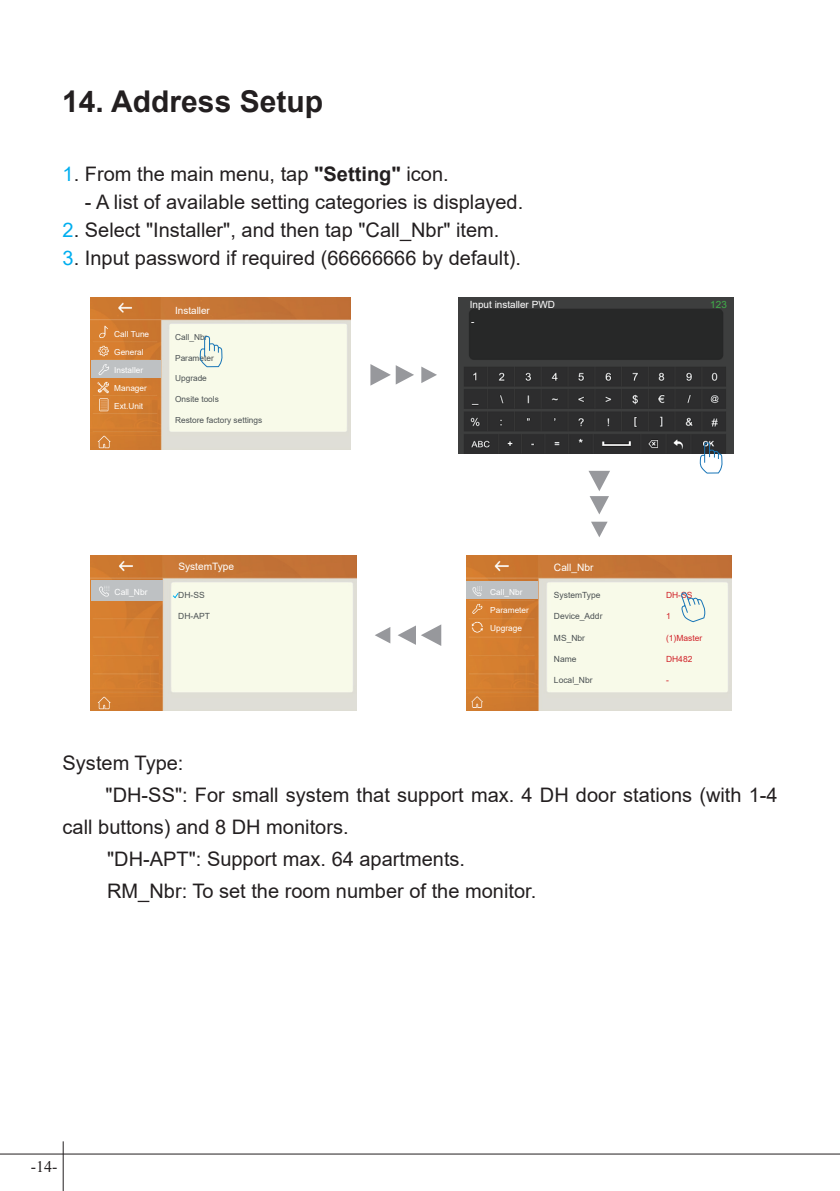
<style>
.page{position:relative;width:840px;height:1191px;background:#fff}
.page>*{position:absolute;margin:0;border:0;box-sizing:border-box;transform-origin:0 0}
.t1{font:700 30px "Arial";color:#231f20}
.t2{font:20px "Arial";color:#231f20}
.t3{font:16px "Times New Roman";color:#231f20}
.t4{font:10.2px "Arial";color:#fff}
.t5{font:10px/17.2px "Arial";color:#fff}
.t6{font:10px "Arial";color:#40ae49}
.t7{font:8.4px "Arial";color:#4b5153}
.t8{font:8.4px "Arial";color:#d1232a}
.t9{font:8.4px "Arial";color:#fff}
.t10{font:8.2px/18px "Arial";color:#fff}
.t11{font:8.2px "Arial";color:#4b5153}
.s1{color:#00aeef}
.s2{font-weight:700}
</style>
<div class="page">
<hr style="left:0;top:1153px;width:839px;height:1px;background:#231f20">
<hr style="left:63px;top:1141px;width:1px;height:50px;background:#231f20">
<img style="left:91px;top:298px;width:259px;height:152px">
<img style="left:93px;top:321px;width:21px;height:38px">
<img style="left:93px;top:432px;width:20px;height:18px">
<img style="left:93px;top:395px;width:21px;height:20px">
<div style="left:91px;top:360px;width:70px;height:17px;background:#bec1c3"></div>
<img style="left:93px;top:359px;width:21px;height:20px">
<img style="left:466px;top:555px;width:265px;height:156px">
<img style="left:91px;top:555px;width:265px;height:156px">
<img style="left:467px;top:598px;width:19px;height:39px">
<div style="left:466px;top:581px;width:72px;height:17px;background:#bec1c3"></div>
<div style="left:91px;top:579px;width:71px;height:21px;background:#bec1c3"></div>
<img style="left:467px;top:692px;width:18px;height:19px">
<img style="left:93px;top:692px;width:21px;height:19px">
<img style="left:467px;top:586px;width:18px;height:14px">
<img style="left:93px;top:586px;width:21px;height:15px">
<img style="left:92px;top:377px;width:20px;height:20px">
<svg style="left:199px;top:335px;width:24px;height:33px"></svg>
<img style="left:458px;top:298px;width:275px;height:155px">
<svg style="left:370px;top:364px;width:44px;height:22px"></svg>
<svg style="left:421px;top:366px;width:16px;height:17px"></svg>
<svg style="left:398px;top:624px;width:43px;height:22px"></svg>
<svg style="left:375px;top:627px;width:15px;height:16px"></svg>
<svg style="left:588px;top:471px;width:21px;height:43px"></svg>
<svg style="left:591px;top:521px;width:16px;height:16px"></svg>
<svg style="left:699px;top:442px;width:23px;height:32px"></svg>
<svg style="left:680px;top:591px;width:24px;height:31px"></svg>
<svg style="left:171px;top:592px;width:8px;height:7px"></svg>
<h1 class="t1" style="left:62px;top:80px;width:262px">14. Address Setup</h1>
<p class="t2" style="left:63px;top:160px;width:387px"><span class="s1">1</span>. From the main menu, tap <span class="s2">"Setting"</span> icon.</p>
<p class="t2" style="left:85px;top:188px;width:439px">- A list of available setting categories is displayed.</p>
<p class="t2" style="left:63px;top:216px;width:438px"><span class="s1">2</span>. Select "Installer", and then tap "Call_Nbr" item.</p>
<p class="t2" style="left:63px;top:244px;width:460px"><span class="s1">3</span>. Input password if required (66666666 by default).</p>
<p class="t10" style="left:114px;top:325px;width:36px">Call Tune<br>General<br>Installer<br>Manager<br>Ext.Unit</p>
<p class="t5" style="left:175px;top:301px;width:36px">Installer</p>
<p class="t11" style="left:175px;top:331px;width:34px">Call_Nbr</p>
<p class="t11" style="left:175px;top:352px;width:40px">Parameter</p>
<p class="t11" style="left:175px;top:373px;width:33px">Upgrade</p>
<p class="t11" style="left:175px;top:393px;width:45px">Onsite tools</p>
<p class="t11" style="left:175px;top:414px;width:88px">Restore factory settings</p>
<p class="t5" style="left:469px;top:295px;width:87px">Input installer PWD -</p>
<p class="t6" style="left:710px;top:297px;width:18px">123</p>
<p class="t9" style="left:114px;top:586px;width:34px">Call_Nbr</p>
<p class="t4" style="left:178px;top:559px;width:57px">SystemType</p>
<p class="t4" style="left:553px;top:561px;width:41px">Call_Nbr</p>
<p class="t10" style="left:490px;top:583px;width:40px">Call_Nbr<br>Parameter<br>Upgrage</p>
<p class="t7" style="left:178px;top:589px;width:28px">DH-SS</p>
<p class="t7" style="left:178px;top:610px;width:33px">DH-APT</p>
<p class="t7" style="left:553px;top:589px;width:48px">SystemType</p>
<p class="t7" style="left:553px;top:610px;width:50px">Device_Addr</p>
<p class="t7" style="left:553px;top:632px;width:33px">MS_Nbr</p>
<p class="t7" style="left:553px;top:653px;width:24px">Name</p>
<p class="t7" style="left:553px;top:674px;width:40px">Local_Nbr</p>
<p class="t8" style="left:665px;top:589px;width:28px">DH-SS</p>
<p class="t8" style="left:665px;top:610px;width:6px">1</p>
<p class="t8" style="left:665px;top:632px;width:38px">(1)Master</p>
<p class="t8" style="left:665px;top:653px;width:28px">DH482</p>
<p class="t8" style="left:665px;top:674px;width:4px">-</p>
<p class="t2" style="left:63px;top:749px;width:122px">System Type:</p>
<p class="t2" style="left:106px;top:781px;width:673px">"DH-SS": For small system that support max. 4 DH door stations (with 1-4</p>
<p class="t2" style="left:63px;top:813px;width:287px">call buttons) and 8 DH monitors.</p>
<p class="t2" style="left:107px;top:845px;width:359px">"DH-APT": Support max. 64 apartments.</p>
<p class="t2" style="left:107px;top:877px;width:430px">RM_Nbr: To set the room number of the monitor.</p>
<p class="t3" style="left:31px;top:1155px;width:28px">-14-</p>
</div>
